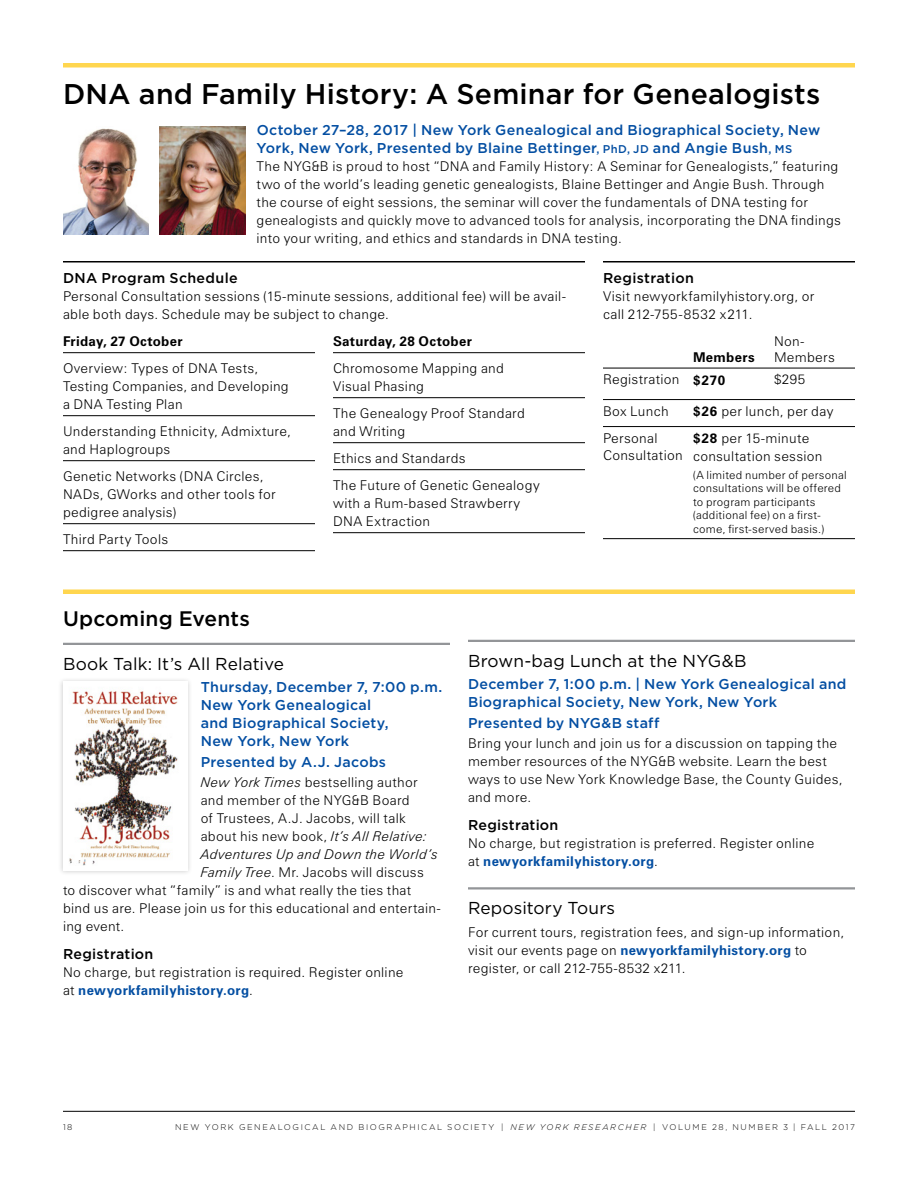
<style>
.page{position:relative;width:918px;height:1188px;background:#fff}
.page>*{position:absolute;margin:0;border:0;box-sizing:border-box;transform-origin:0 0}
.NYGB_Event___Section{font:500 28.5px "Gotham HTF";letter-spacing:.005em;color:#000}
.NYGB_Header-C___Goth{font:500 21px "Gotham HTF";letter-spacing:.01em;color:#000}
.NYGB_Event___Title{font:17.25px "Gotham HTF";letter-spacing:.005em;color:#000}
.NYGB_Event___Date{font:500 14.25px/18px "Gotham HTF";letter-spacing:.02em;color:#034ea2}
.NYGB_Header-D___U_lc{font:500 14.25px "Gotham HTF";letter-spacing:.02em;color:#000}
.NYGB_Body_Text___San{font:300 13.5px/18px "Zurich BT";letter-spacing:.02em;color:#000}
.NYGB_Body_Text___San-2{font:700 13.5px "Zurich BT";letter-spacing:.025em;color:#000}
.NYGB_Body_Text___San-3{font:italic 300 13.5px "Zurich BT";letter-spacing:.02em;color:#000}
.NYGB_Footnote___MAST{font:300 11.25px/13.5px "Zurich BT";letter-spacing:.02em;color:#000}
.t1{font:300 8.25px "Gotham HTF";letter-spacing:.195em;color:#000}
.s1{font-size:11.25px}
.s2{font-weight:700}
.s3{font-style:italic}
.s4{font-weight:700;color:#034ea2}
</style>
<div class="page">
<hr style="left:63px;top:1111px;width:792px;height:1px;background:#000">
<hr style="left:63px;top:590px;width:792px;height:4px;background:#ffd64f">
<hr style="left:63px;top:643px;width:387px;height:2px;background:#939598">
<div style="left:58px;top:677px;width:134px;height:199px;background:#000;opacity:.2"></div>
<img style="left:63px;top:682px;width:124px;height:189px">
<hr style="left:468px;top:640px;width:387px;height:2px;background:#939598">
<hr style="left:468px;top:887px;width:387px;height:3px;background:#939598">
<div style="left:63px;top:63px;width:792px;height:5px;background:#ffd64f"></div>
<img style="left:63px;top:128px;width:85px;height:106px">
<img style="left:160px;top:127px;width:85px;height:108px">
<hr style="left:63px;top:261px;width:522px;height:1px;background:#000">
<hr style="left:63px;top:352px;width:252px;height:1px;background:#000">
<hr style="left:63px;top:415px;width:252px;height:1px;background:#000">
<hr style="left:63px;top:460px;width:252px;height:1px;background:#000">
<hr style="left:63px;top:523px;width:252px;height:1px;background:#000">
<hr style="left:63px;top:550px;width:252px;height:1px;background:#000">
<hr style="left:333px;top:352px;width:252px;height:1px;background:#000">
<hr style="left:333px;top:397px;width:252px;height:1px;background:#000">
<hr style="left:333px;top:442px;width:252px;height:1px;background:#000">
<hr style="left:333px;top:469px;width:252px;height:1px;background:#000">
<hr style="left:333px;top:532px;width:252px;height:1px;background:#000">
<hr style="left:603px;top:261px;width:252px;height:1px;background:#000">
<hr style="left:603px;top:368px;width:90px;height:1px;background:#000">
<hr style="left:693px;top:368px;width:81px;height:1px;background:#000">
<hr style="left:774px;top:368px;width:81px;height:1px;background:#000">
<hr style="left:603px;top:399px;width:90px;height:1px;background:#000">
<hr style="left:693px;top:399px;width:81px;height:1px;background:#000">
<hr style="left:774px;top:399px;width:81px;height:1px;background:#000">
<hr style="left:603px;top:426px;width:90px;height:1px;background:#000">
<hr style="left:693px;top:426px;width:81px;height:1px;background:#000">
<hr style="left:774px;top:426px;width:81px;height:1px;background:#000">
<hr style="left:603px;top:538px;width:90px;height:1px;background:#000">
<hr style="left:693px;top:538px;width:81px;height:1px;background:#000">
<hr style="left:774px;top:538px;width:81px;height:1px;background:#000">
<p class="NYGB_Event___Section" style="left:63px;top:77px;width:759px">DNA and Family History: A Seminar for Genealogists</p>
<p class="NYGB_Event___Date" style="left:257px;top:121px;width:565px">October 27–28, 2017 | New York Genealogical and Biographical Society, New<br>York, New York, Presented by Blaine Bettinger<span class="s1">, PhD, JD</span> and Angie Bush<span class="s1">, MS</span></p>
<p class="NYGB_Body_Text___San" style="left:257px;top:157px;width:586px">The NYG&amp;B is proud to host “DNA and Family History: A Seminar for Genealogists,” featuring two of the world’s leading genetic genealogists, Blaine Bettinger and Angie Bush. Through the course of eight sessions, the seminar will cover the fundamentals of DNA testing for genealogists and quickly move to advanced tools for analysis, incorporating the DNA findings into your writing, and ethics and standards in DNA testing.</p>
<p class="NYGB_Header-D___U_lc" style="left:63px;top:270px;width:176px">DNA Program Schedule</p>
<p class="NYGB_Body_Text___San" style="left:63px;top:287px;width:504px">Personal Consultation sessions (15-minute sessions, additional fee) will be avail&shy;able both days. Schedule may be subject to change.</p>
<p class="NYGB_Body_Text___San-2" style="left:63px;top:333px;width:121px">Friday, 27 October</p>
<p class="NYGB_Body_Text___San" style="left:63px;top:359px;width:227px">Overview: Types of DNA Tests,<br>Testing Companies, and Developing a DNA Testing Plan</p>
<p class="NYGB_Body_Text___San" style="left:63px;top:422px;width:229px">Understanding Ethnicity, Admixture, and Haplogroups</p>
<p class="NYGB_Body_Text___San" style="left:63px;top:467px;width:214px">Genetic Networks (DNA Circles,<br>NADs, GWorks and other tools for pedigree analysis)</p>
<p class="NYGB_Body_Text___San" style="left:63px;top:530px;width:107px">Third Party Tools</p>
<p class="NYGB_Header-D___U_lc" style="left:603px;top:270px;width:92px">Registration</p>
<p class="NYGB_Body_Text___San" style="left:603px;top:287px;width:213px">Visit newyorkfamilyhistory.org, or call 212-755-8532 x211.</p>
<p class="NYGB_Body_Text___San-2" style="left:693px;top:349px;width:63px">Members</p>
<p class="NYGB_Body_Text___San" style="left:774px;top:332px;width:62px;line-height:16.5px">Non-<br>Members</p>
<p class="NYGB_Body_Text___San-2" style="left:333px;top:333px;width:140px">Saturday, 28 October</p>
<p class="NYGB_Body_Text___San" style="left:333px;top:359px;width:173px">Chromosome Mapping and<br>Visual Phasing</p>
<p class="NYGB_Body_Text___San" style="left:333px;top:404px;width:194px">The Genealogy Proof Standard and Writing</p>
<p class="NYGB_Body_Text___San" style="left:333px;top:449px;width:134px">Ethics and Standards</p>
<p class="NYGB_Body_Text___San" style="left:333px;top:476px;width:208px">The Future of Genetic Genealogy with a Rum-based Strawberry<br>DNA Extraction</p>
<p class="NYGB_Body_Text___San" style="left:603px;top:370px;width:78px">Registration</p>
<p class="NYGB_Body_Text___San-2" style="left:693px;top:372px;width:34px">$270</p>
<p class="NYGB_Body_Text___San" style="left:774px;top:370px;width:33px">$295</p>
<p class="NYGB_Body_Text___San" style="left:603px;top:402px;width:67px">Box Lunch</p>
<p class="NYGB_Body_Text___San" style="left:693px;top:402px;width:142px"><span class="s2">$26</span> per lunch, per day</p>
<p class="NYGB_Body_Text___San" style="left:603px;top:429px;width:81px;line-height:17.2px">Personal<br>Consultation</p>
<p class="NYGB_Body_Text___San" style="left:693px;top:430px;width:131px;line-height:17.2px"><span class="s2">$28</span> per 15-minute consultation session</p>
<p class="NYGB_Footnote___MAST" style="left:693px;top:468px;width:155px">(A limited number of personal consultations will be offered to program participants (additional fee) on a first&shy;come, first-served basis.)</p>
<p class="NYGB_Header-C___Goth" style="left:63px;top:606px;width:188px">Upcoming Events</p>
<p class="NYGB_Event___Title" style="left:63px;top:654px;width:223px">Book Talk: It’s All Relative</p>
<p class="NYGB_Event___Date" style="left:201px;top:678px;width:243px">Thursday, December 7, 7:00 p.m.<br>New York Genealogical<br>and Biographical Society,<br>New York, New York</p>
<p class="NYGB_Event___Date" style="left:201px;top:752px;width:187px">Presented by A.J. Jacobs</p>
<p class="NYGB_Body_Text___San" style="left:201px;top:773px;width:219px"><span class="s3">New York Times</span> bestselling author</p>
<p class="NYGB_Body_Text___San" style="left:201px;top:791px;width:211px">and member of the NYG&amp;B Board</p>
<p class="NYGB_Body_Text___San" style="left:201px;top:809px;width:207px">of Trustees, A.J. Jacobs, will talk</p>
<p class="NYGB_Body_Text___San" style="left:201px;top:827px;width:229px">about his new book, <span class="s3">It’s All Relative:</span></p>
<p class="NYGB_Body_Text___San-3" style="left:201px;top:846px;width:239px">Adventures Up and Down the World’s</p>
<p class="NYGB_Body_Text___San" style="left:201px;top:863px;width:225px"><span class="s3">Family Tree</span>. Mr. Jacobs will discuss</p>
<p class="NYGB_Body_Text___San" style="left:63px;top:881px;width:350px">to discover what “family” is and what really the ties that</p>
<p class="NYGB_Body_Text___San" style="left:63px;top:899px;width:379px">bind us are. Please join us for this educational and entertain-</p>
<p class="NYGB_Body_Text___San" style="left:63px;top:917px;width:63px">ing event.</p>
<p class="NYGB_Header-D___U_lc" style="left:63px;top:946px;width:92px">Registration</p>
<p class="NYGB_Body_Text___San" style="left:63px;top:963px;width:342px">No charge, but registration is required. Register online at <span class="s4">newyorkfamilyhistory.org</span>.</p>
<p class="NYGB_Event___Title" style="left:468px;top:651px;width:280px">Brown-bag Lunch at the NYG&amp;B</p>
<p class="NYGB_Event___Date" style="left:468px;top:675px;width:380px">December 7, 1:00 p.m. | New York Genealogical and<br>Biographical Society, New York, New York</p>
<p class="NYGB_Event___Date" style="left:468px;top:713px;width:193px">Presented by NYG&amp;B staff</p>
<p class="NYGB_Body_Text___San" style="left:468px;top:734px;width:376px">Bring your lunch and join us for a discussion on tapping the member resources of the NYG&amp;B website. Learn the best ways to use New York Knowledge Base, the County Guides, and more.</p>
<p class="NYGB_Header-D___U_lc" style="left:468px;top:817px;width:92px">Registration</p>
<p class="NYGB_Body_Text___San" style="left:468px;top:834px;width:348px">No charge, but registration is preferred. Register online at <span class="s4">newyorkfamilyhistory.org</span>.</p>
<p class="NYGB_Event___Title" style="left:468px;top:899px;width:149px">Repository Tours</p>
<p class="NYGB_Body_Text___San" style="left:468px;top:923px;width:378px">For current tours, registration fees, and sign-up information, visit our events page on <span class="s4">newyorkfamilyhistory.org</span> to register, or call 212-755-8532 x211.</p>
<p class="t1" style="left:63px;top:1122px;width:11px">18</p>
<p class="t1" style="left:175px;top:1122px;width:681px">NEW YORK GENEALOGICAL AND BIOGRAPHICAL SOCIETY | <span class="s3">NEW YORK RESEARCHER</span> | VOLUME 28, NUMBER 3 | FALL 2017</p>
</div>
